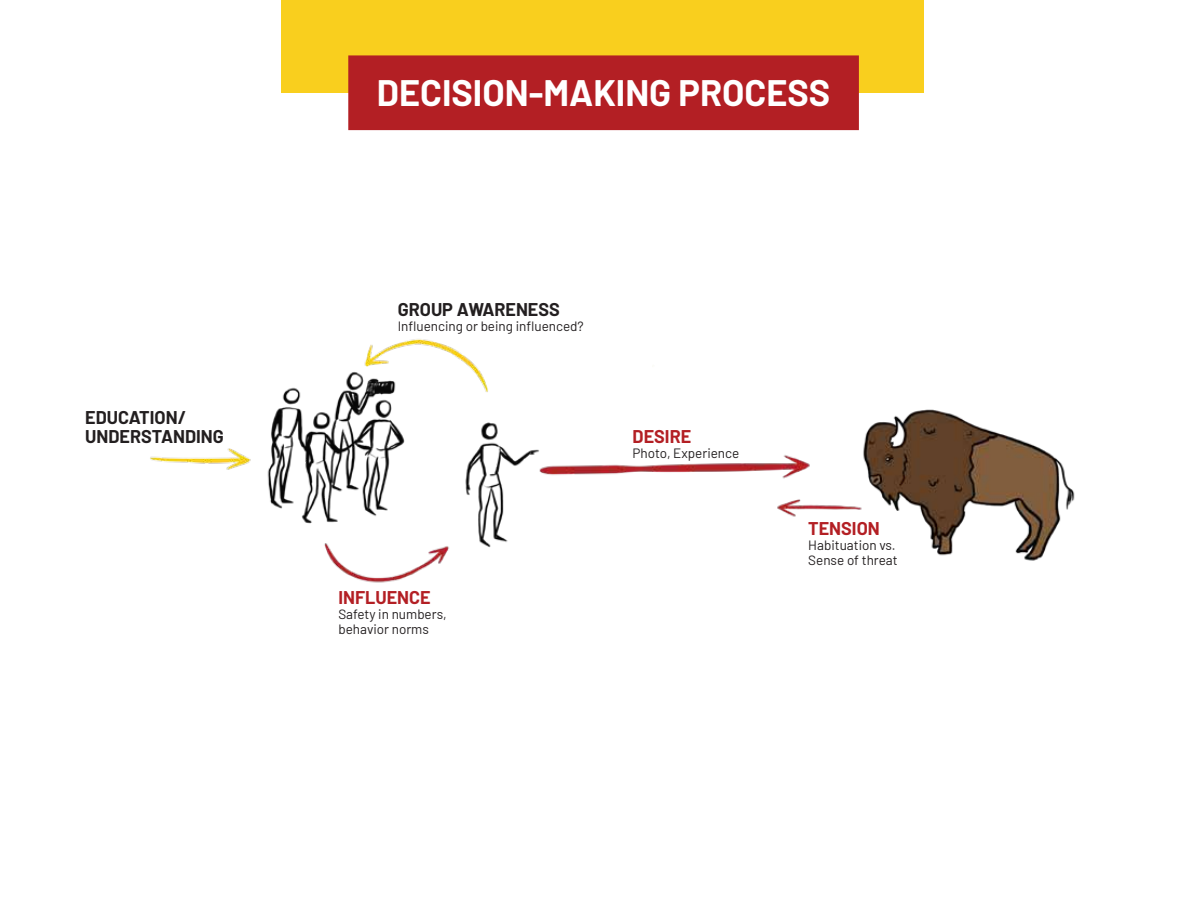
<style>
.page{position:relative;width:1188px;height:919px;background:#fff}
.page>*{position:absolute;margin:0;border:0;box-sizing:border-box;transform-origin:0 0}
.t1{font:700 36px "Barlow";color:#fff}
.t2{font:700 18px/19.5px "Barlow";color:#231f20}
.t3{font:700 18px "Barlow";color:#b31f24}
.t4{font:13.5px/15px "Barlow";color:#231f20}
</style>
<div class="page">
<div style="left:281px;top:0;width:642px;height:93px;background:#f9cf1e"></div>
<img style="left:150px;top:339px;width:925px;height:244px">
<div style="left:348px;top:55px;width:511px;height:75px;background:#b31f24;border:3px solid #b31f24"></div>
<h2 class="t2" style="left:85px;top:406px;width:140px">EDUCATION/<br>UNDERSTANDING</h2>
<h1 class="t1" style="left:377px;top:66px;width:455px">DECISION-MAKING PROCESS</h1>
<h2 class="t2" style="left:398px;top:299px;width:164px">GROUP AWARENESS</h2>
<p class="t4" style="left:398px;top:318px;width:188px">Influencing or being influenced?</p>
<h2 class="t3" style="left:633px;top:423px;width:60px">DESIRE</h2>
<p class="t4" style="left:633px;top:445px;width:108px">Photo, Experience</p>
<h2 class="t3" style="left:338px;top:584px;width:94px">INFLUENCE</h2>
<p class="t4" style="left:338px;top:606px;width:110px">Safety in numbers, behavior norms</p>
<h2 class="t3" style="left:808px;top:514px;width:73px">TENSION</h2>
<p class="t4" style="left:808px;top:536px;width:91px">Habituation vs.<br>Sense of threat</p>
</div>
